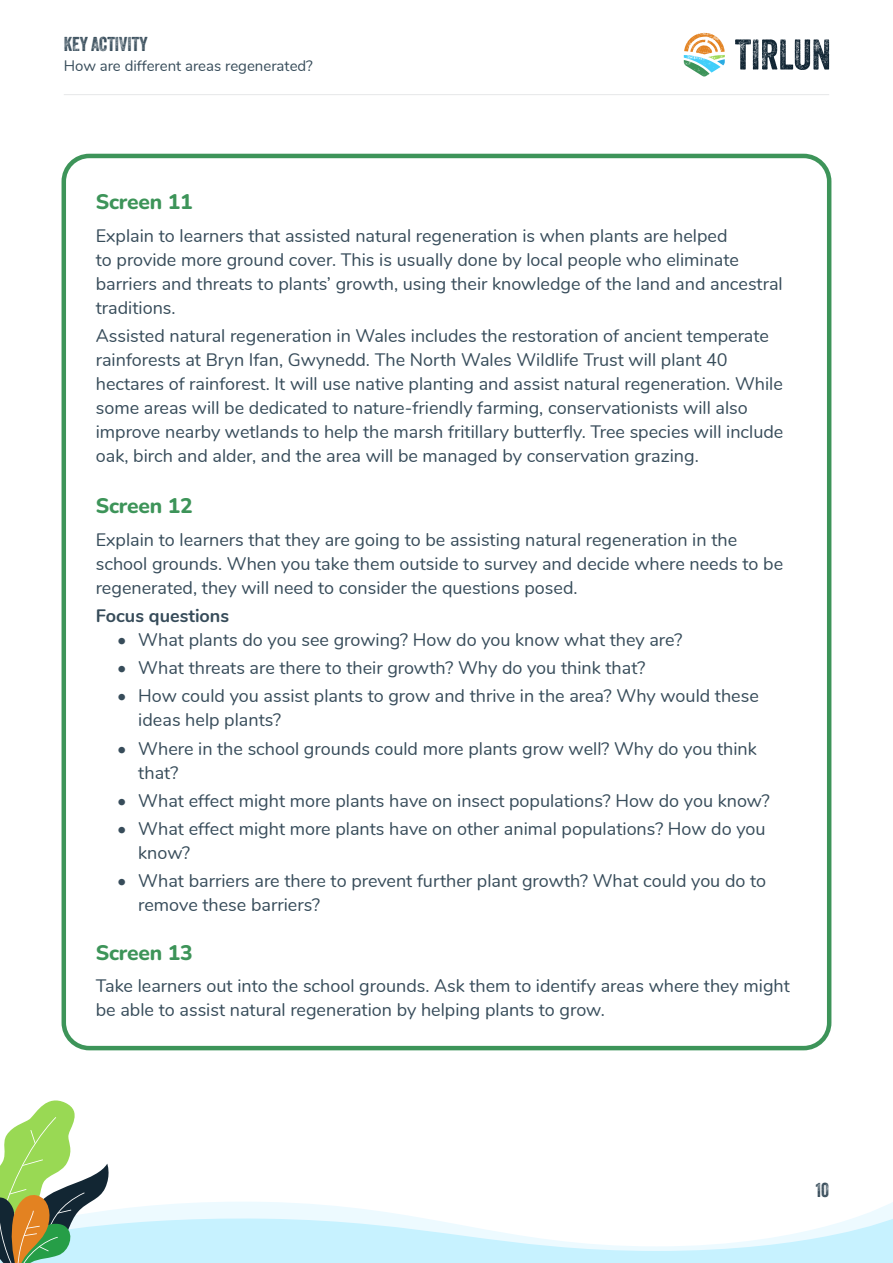
<style>
.page{position:relative;width:893px;height:1263px;background:#fff}
.page>*{position:absolute;margin:0;border:0;box-sizing:border-box;transform-origin:0 0}
.Page_section_heading{font:800 21px "Nunito";letter-spacing:-.01em;color:#3d9459}
.t1{font:19.5px "Veneer Two";color:#374c5a}
.Body_text{font:18px/24px "Nunito";color:#374c5a}
.Body_text-2{font:700 18px "Nunito";color:#374c5a}
.t2{font:15px "Nunito";color:#374c5a}
</style>
<div class="page">
<svg style="left:735px;top:39px;width:94px;height:31px"></svg>
<svg style="left:684px;top:33px;width:41px;height:44px"></svg>
<hr style="left:64px;top:94px;width:765px;height:1px;background:#e6e7e9">
<div style="left:62px;top:154px;width:769px;height:896px;border:4px solid #3d9459;border-radius:26px"></div>
<svg style="left:0;top:1100px;width:893px;height:163px"></svg>
<p class="t1" style="left:64px;top:32px;width:86px">KEY ACTIVITY</p>
<p class="t2" style="left:64px;top:54px;width:251px">How are different areas regenerated?</p>
<p class="Page_section_heading" style="left:96px;top:187px;width:98px">Screen 11</p>
<p class="Body_text" style="left:96px;top:222px;width:688px">Explain to learners that assisted natural regeneration is when plants are helped<br>to provide more ground cover. This is usually done by local people who eliminate barriers and threats to plants’ growth, using their knowledge of the land and ancestral traditions.</p>
<p class="Body_text" style="left:96px;top:323px;width:689px">Assisted natural regeneration in Wales includes the restoration of ancient temperate rainforests at Bryn Ifan, Gwynedd. The North Wales Wildlife Trust will plant 40 hectares of rainforest. It will use native planting and assist natural regeneration. While some areas will be dedicated to nature-friendly farming, conservationists will also improve nearby wetlands to help the marsh fritillary butterfly. Tree species will include oak, birch and alder, and the area will be managed by conservation grazing.</p>
<p class="Page_section_heading" style="left:96px;top:491px;width:98px">Screen 12</p>
<p class="Body_text" style="left:96px;top:526px;width:689px">Explain to learners that they are going to be assisting natural regeneration in the school grounds. When you take them outside to survey and decide where needs to be regenerated, they will need to consider the questions posed.</p>
<p class="Body_text-2" style="left:96px;top:602px;width:135px">Focus questions</p>
<p class="Body_text" style="left:117px;top:626px;width:567px">• What plants do you see growing? How do you know what they are?</p>
<p class="Body_text" style="left:117px;top:655px;width:530px">• What threats are there to their growth? Why do you think that?</p>
<p class="Body_text" style="left:138px;top:683px;width:622px;text-indent:-21px">• How could you assist plants to grow and thrive in the area? Why would these ideas help plants?</p>
<p class="Body_text" style="left:138px;top:735px;width:620px;text-indent:-21px">• Where in the school grounds could more plants grow well? Why do you think that?</p>
<p class="Body_text" style="left:117px;top:787px;width:654px">• What effect might more plants have on insect populations? How do you know?</p>
<p class="Body_text" style="left:138px;top:816px;width:629px;text-indent:-21px">• What effect might more plants have on other animal populations? How do you know?</p>
<p class="Body_text" style="left:138px;top:868px;width:629px;text-indent:-21px">• What barriers are there to prevent further plant growth? What could you do to remove these barriers?</p>
<p class="Page_section_heading" style="left:96px;top:937px;width:98px">Screen 13</p>
<p class="Body_text" style="left:96px;top:973px;width:696px">Take learners out into the school grounds. Ask them to identify areas where they might be able to assist natural regeneration by helping plants to grow.</p>
<p class="t1" style="left:816px;top:1178px;width:15px">10</p>
</div>
